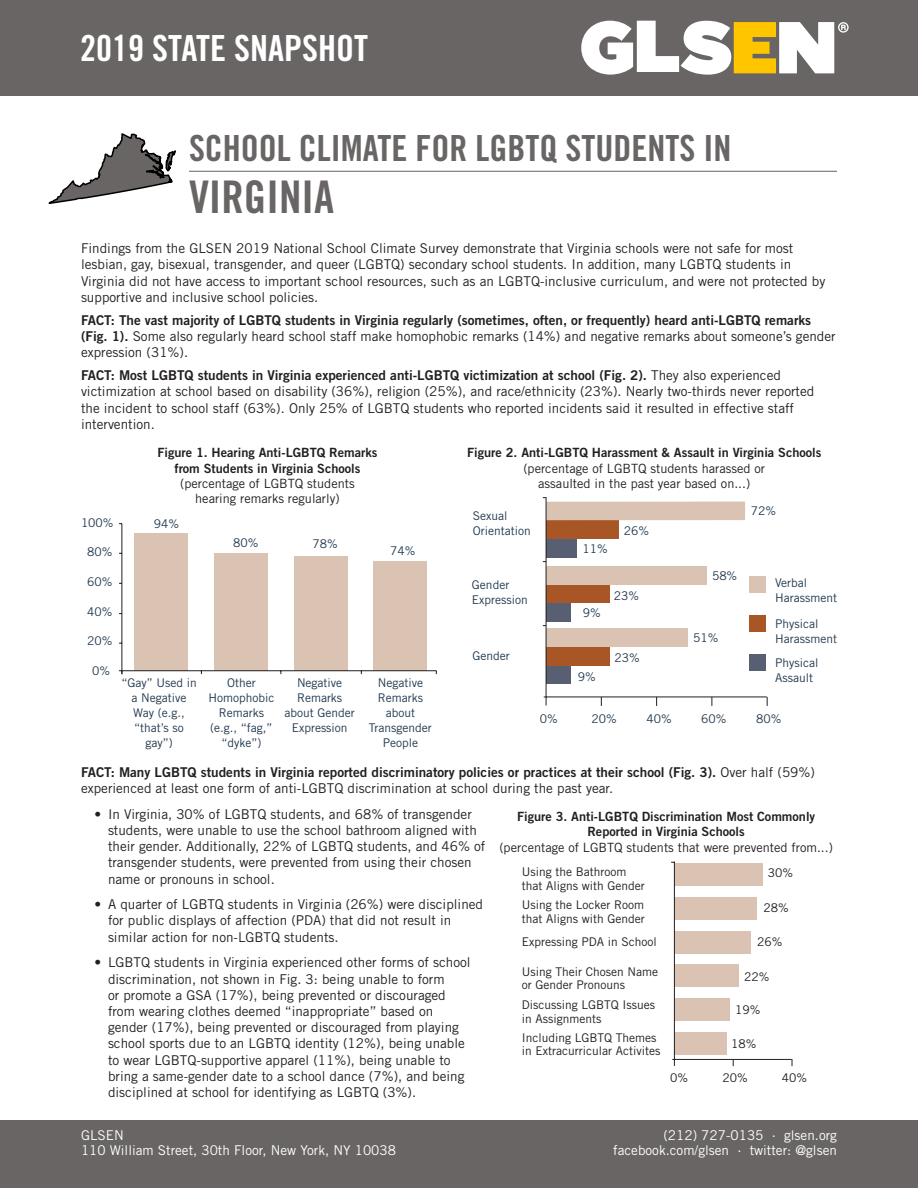
<style>
.page{position:relative;width:918px;height:1188px;background:#fff}
.page>*{position:absolute;margin:0;border:0;box-sizing:border-box;transform-origin:0 0}
.t1{font:45px "Trade Gothic Bold Cond Twenty";color:#686564}
.t2{font:36px "Trade Gothic Bold Cond Twenty";color:#686564}
.t3{font:36px "Trade Gothic Bold Cond Twenty";color:#fff}
.t4{font:13.5px/16.2px "Trade Gothic";color:#231f20}
.t5{font:13.5px "Trade Gothic Bold Two";color:#231f20}
.t6{font:13.5px "Trade Gothic";color:#fff}
.t7{font:12.75px/15.3px "Trade Gothic Bold Two";color:#231f20;text-align:center}
.t8{font:12.75px/15.3px "Trade Gothic";color:#231f20;text-align:center}
.t9{font:12px/15px "Trade Gothic";color:#22394f;text-align:center}
.t10{font:12px/13.5px "Trade Gothic";color:#231f20}
.s1{font-family:"Trade Gothic Bold Two"}
.s2{font-family:"Trade Gothic"}
</style>
<div class="page">
<hr style="left:189px;top:171px;width:648px;height:1px;background:#231f20">
<svg style="left:48px;top:133px;width:128px;height:71px"></svg>
<div style="left:0;top:1120px;width:918px;height:68px;background:#686564"></div>
<div style="left:0;top:0;width:918px;height:95px;background:#686564"></div>
<svg style="left:581px;top:21px;width:268px;height:54px"></svg>
<div style="left:373px;top:562px;width:54px;height:109px;background:#dac3b3"></div>
<div style="left:294px;top:556px;width:54px;height:115px;background:#dac3b3"></div>
<div style="left:214px;top:553px;width:54px;height:118px;background:#dac3b3"></div>
<div style="left:134px;top:534px;width:54px;height:137px;background:#dac3b3"></div>
<hr style="left:122px;top:670px;width:314px;height:1px;background:#231f20">
<hr style="left:122px;top:524px;width:1px;height:150px;background:#231f20">
<div style="left:546px;top:539px;width:30px;height:18px;background:#585f72"></div>
<div style="left:546px;top:629px;width:141px;height:18px;background:#dac3b3"></div>
<div style="left:546px;top:603px;width:25px;height:19px;background:#585f72"></div>
<div style="left:546px;top:585px;width:63px;height:18px;background:#a85625"></div>
<div style="left:546px;top:566px;width:161px;height:19px;background:#dac3b3"></div>
<div style="left:546px;top:520px;width:72px;height:19px;background:#a85625"></div>
<div style="left:546px;top:502px;width:199px;height:18px;background:#dac3b3"></div>
<div style="left:546px;top:666px;width:25px;height:18px;background:#585f72"></div>
<div style="left:546px;top:647px;width:63px;height:19px;background:#a85625"></div>
<hr style="left:546px;top:697px;width:221px;height:1px;background:#231f20">
<div style="left:749px;top:615px;width:16px;height:17px;background:#a85625"></div>
<div style="left:749px;top:576px;width:16px;height:17px;background:#dac3b3"></div>
<div style="left:749px;top:654px;width:16px;height:17px;background:#585f72"></div>
<hr style="left:546px;top:497px;width:1px;height:208px;background:#231f20">
<div style="left:674px;top:1032px;width:53px;height:23px;background:#dac3b3"></div>
<div style="left:674px;top:998px;width:56px;height:22px;background:#dac3b3"></div>
<div style="left:674px;top:964px;width:65px;height:23px;background:#dac3b3"></div>
<div style="left:674px;top:931px;width:77px;height:22px;background:#dac3b3"></div>
<div style="left:674px;top:897px;width:83px;height:23px;background:#dac3b3"></div>
<div style="left:674px;top:864px;width:88px;height:22px;background:#dac3b3"></div>
<hr style="left:674px;top:862px;width:1px;height:204px;background:#231f20">
<hr style="left:675px;top:1059px;width:117px;height:1px;background:#231f20">
<h2 class="t3" style="left:80px;top:27px;width:289px">2019 STATE SNAPSHOT</h2>
<h2 class="t2" style="left:189px;top:126px;width:544px">SCHOOL CLIMATE FOR LGBTQ STUDENTS IN</h2>
<h1 class="t1" style="left:189px;top:170px;width:146px">VIRGINIA</h1>
<p class="t4" style="left:81px;top:240px;width:746px">Findings from the GLSEN 2019 National School Climate Survey demonstrate that Virginia schools were not safe for most lesbian, gay, bisexual, transgender, and queer (LGBTQ) secondary school students. In addition, many LGBTQ students in Virginia did not have access to important school resources, such as an LGBTQ-inclusive curriculum, and were not protected by supportive and inclusive school policies.</p>
<p class="t5" style="left:81px;top:312px;width:732px">FACT: The vast majority of LGBTQ students in Virginia regularly (sometimes, often, or frequently) heard anti-LGBTQ remarks</p>
<p class="t4" style="left:81px;top:328px;width:756px"><span class="s1">(Fig. 1).</span> Some also regularly heard school staff make homophobic remarks (14%) and negative remarks about someone’s gender expression (31%).</p>
<p class="t5" style="left:81px;top:367px;width:701px">FACT: Most LGBTQ students in Virginia experienced anti-LGBTQ victimization at school (Fig. 2). <span class="s2">They also experienced</span></p>
<p class="t4" style="left:81px;top:383px;width:735px">victimization at school based on disability (36%), religion (25%), and race/ethnicity (23%). Nearly two-thirds never reported the incident to school staff (63%). Only 25% of LGBTQ students who reported incidents said it resulted in effective staff intervention.</p>
<p class="t9" style="left:81px;top:515px;width:34px">100%</p>
<p class="t7" style="left:157px;top:445px;width:221px">Figure 1. Hearing Anti-LGBTQ Remarks from Students in Virginia Schools</p>
<p class="t8" style="left:180px;top:475px;width:176px">(percentage of LGBTQ students hearing remarks regularly)</p>
<p class="t9" style="left:154px;top:516px;width:27px">94%</p>
<p class="t7" style="left:467px;top:445px;width:356px">Figure 2. Anti-LGBTQ Harassment &amp; Assault in Virginia Schools</p>
<p class="t8" style="left:523px;top:460px;width:243px">(percentage of LGBTQ students harassed or assaulted in the past year based on...)</p>
<p class="t9" style="left:473px;top:508px;width:60px;text-align:left">Sexual<br>Orientation</p>
<p class="t9" style="left:624px;top:523px;width:27px">26%</p>
<p class="t9" style="left:751px;top:503px;width:27px">72%</p>
<p class="t9" style="left:87px;top:544px;width:27px">80%</p>
<p class="t9" style="left:233px;top:535px;width:27px">80%</p>
<p class="t9" style="left:312px;top:536px;width:27px">78%</p>
<p class="t9" style="left:390px;top:543px;width:27px">74%</p>
<p class="t9" style="left:582px;top:541px;width:27px">11%</p>
<p class="t9" style="left:87px;top:574px;width:27px">60%</p>
<p class="t9" style="left:87px;top:604px;width:27px">40%</p>
<p class="t9" style="left:87px;top:633px;width:27px">20%</p>
<p class="t9" style="left:92px;top:663px;width:19px">0%</p>
<p class="t9" style="left:121px;top:675px;width:77px">“Gay” Used in a Negative<br>Way (e.g., “that’s so gay”)</p>
<p class="t9" style="left:208px;top:675px;width:68px">Other<br>Homophobic<br>Remarks (e.g., “fag,” “dyke”)</p>
<p class="t9" style="left:284px;top:675px;width:72px">Negative<br>Remarks about Gender<br>Expression</p>
<p class="t9" style="left:369px;top:675px;width:64px">Negative<br>Remarks about<br>Transgender<br>People</p>
<p class="t9" style="left:712px;top:568px;width:27px">58%</p>
<p class="t9" style="left:472px;top:578px;width:57px;text-align:left">Gender<br>Expression</p>
<p class="t9" style="left:775px;top:575px;width:63px;text-align:left">Verbal<br>Harassment</p>
<p class="t9" style="left:775px;top:616px;width:63px;text-align:left">Physical<br>Harassment</p>
<p class="t9" style="left:775px;top:655px;width:45px">Physical</p>
<p class="t9" style="left:578px;top:669px;width:19px">9%</p>
<p class="t9" style="left:775px;top:670px;width:39px">Assault</p>
<p class="t9" style="left:614px;top:588px;width:27px">23%</p>
<p class="t9" style="left:583px;top:605px;width:19px">9%</p>
<p class="t9" style="left:693px;top:630px;width:27px">51%</p>
<p class="t9" style="left:472px;top:648px;width:39px">Gender</p>
<p class="t9" style="left:614px;top:650px;width:27px">23%</p>
<p class="t9" style="left:540px;top:711px;width:19px">0%</p>
<p class="t9" style="left:591px;top:711px;width:27px">20%</p>
<p class="t9" style="left:646px;top:711px;width:27px">40%</p>
<p class="t9" style="left:701px;top:711px;width:27px">60%</p>
<p class="t9" style="left:756px;top:711px;width:27px">80%</p>
<p class="t5" style="left:81px;top:764px;width:736px">FACT: Many LGBTQ students in Virginia reported discriminatory policies or practices at their school (Fig. 3). <span class="s2">Over half (59%)</span></p>
<p class="t4" style="left:81px;top:780px;width:534px">experienced at least one form of anti-LGBTQ discrimination at school during the past year.</p>
<p class="t4" style="left:108px;top:806px;width:379px;text-indent:-14px">• In Virginia, 30% of LGBTQ students, and 68% of transgender students, were unable to use the school bathroom aligned with their gender. Additionally, 22% of LGBTQ students, and 46% of transgender students, were prevented from using their chosen name or pronouns in school.</p>
<p class="t4" style="left:108px;top:896px;width:377px;text-indent:-14px">• A quarter of LGBTQ students in Virginia (26%) were disciplined for public displays of affection (PDA) that did not result in similar action for non-LGBTQ students.</p>
<p class="t4" style="left:108px;top:954px;width:364px;text-indent:-14px">• LGBTQ students in Virginia experienced other forms of school discrimination, not shown in Fig. 3: being unable to form<br>or promote a GSA (17%), being prevented or discouraged from wearing clothes deemed “inappropriate” based on gender (17%), being prevented or discouraged from playing school sports due to an LGBTQ identity (12%), being unable to wear LGBTQ-supportive apparel (11%), being unable to bring a same-gender date to a school dance (7%), and being disciplined at school for identifying as LGBTQ (3%).</p>
<p class="t7" style="left:517px;top:809px;width:300px">Figure 3. Anti-LGBTQ Discrimination Most Commonly<br>Reported in Virginia Schools</p>
<p class="t8" style="left:499px;top:839px;width:335px">(percentage of LGBTQ students that were prevented from...)</p>
<p class="t10" style="left:522px;top:865px;width:124px">Using the Bathroom that Aligns with Gender</p>
<p class="t10" style="left:768px;top:866px;width:27px">30%</p>
<p class="t10" style="left:522px;top:898px;width:124px">Using the Locker Room that Aligns with Gender</p>
<p class="t10" style="left:764px;top:901px;width:27px">28%</p>
<p class="t10" style="left:757px;top:935px;width:27px">26%</p>
<p class="t10" style="left:522px;top:935px;width:136px">Expressing PDA in School</p>
<p class="t10" style="left:522px;top:964px;width:138px">Using Their Chosen Name or Gender Pronouns</p>
<p class="t10" style="left:744px;top:969px;width:27px">22%</p>
<p class="t10" style="left:522px;top:998px;width:135px">Discussing LGBTQ Issues in Assignments</p>
<p class="t10" style="left:735px;top:1003px;width:27px">19%</p>
<p class="t10" style="left:522px;top:1031px;width:140px">Including LGBTQ Themes in Extracurricular Activites</p>
<p class="t10" style="left:731px;top:1037px;width:27px">18%</p>
<p class="t10" style="left:670px;top:1070px;width:19px">0%</p>
<p class="t10" style="left:723px;top:1070px;width:27px">20%</p>
<p class="t10" style="left:782px;top:1070px;width:27px">40%</p>
<p class="t6" style="left:81px;top:1127px;width:44px">GLSEN</p>
<p class="t6" style="left:663px;top:1127px;width:175px">(212) 727-0135 . glsen.org</p>
<p class="t6" style="left:81px;top:1142px;width:317px">110 William Street, 30th Floor, New York, NY 10038</p>
<p class="t6" style="left:613px;top:1142px;width:225px">facebook.com/glsen . twitter: @glsen</p>
</div>
